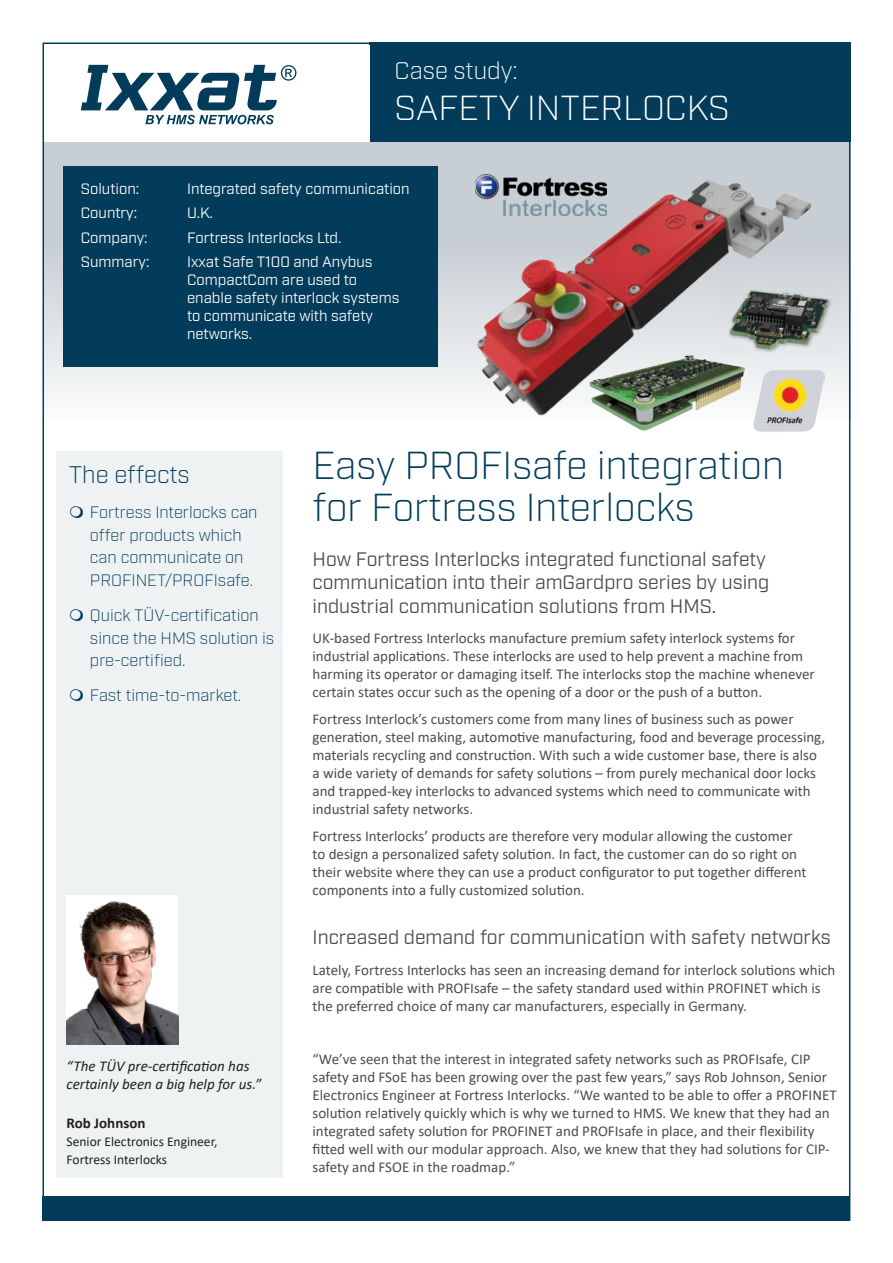
<style>
.page{position:relative;width:893px;height:1263px;background:#fff}
.page>*{position:absolute;margin:0;border:0;box-sizing:border-box;transform-origin:0 0}
.t1{font:300 39px/42px "Industry";color:#033c5b}
.White-Headline{font:300 34.8px "Industry";color:#fff}
.Gray-Box-Title{font:300 24px "Industry";letter-spacing:-.005em;color:#033c5b}
.White-SubHeadline{font:300 24px "Industry";color:#fff}
.t2{font:19.5px/23.4px "Industry";color:#4b4c4d}
.Gray-Box-Bullets{font:300 16.5px/22.5px "Industry";color:#033c5b}
.Text{font:15px/18px "Calibri";color:#4b4c4d}
.White-Box-Text{font:15px/18px "Industry";color:#fff}
.Statement{font:italic 15px/18px "Calibri";color:#231f20}
.Statement-Name_Comp{font:700 15px "Calibri";color:#231f20}
.Statement-Position{font:13.5px/18px "Calibri";color:#231f20}
</style>
<div class="page">
<div style="left:44px;top:142px;width:806px;height:277px;background:#c8cfd4"></div>
<svg style="left:46px;top:243px;width:801px;height:176px;background:#edeff1"></svg>
<div style="left:56px;top:451px;width:227px;height:726px;background:#eff2f3"></div>
<div style="left:369px;top:43px;width:481px;height:99px;background:#033c5b"></div>
<div style="left:64px;top:166px;width:374px;height:201px;background:#033c5b"></div>
<svg style="left:81px;top:65px;width:215px;height:59px"></svg>
<img style="left:817px;top:280px;width:22px;height:77px">
<img style="left:817px;top:368px;width:8px;height:51px">
<img style="left:67px;top:895px;width:111px;height:149px">
<img style="left:397px;top:174px;width:420px;height:258px">
<div style="left:43px;top:1196px;width:807px;height:24px;background:#033c5b"></div>
<p class="White-SubHeadline" style="left:395px;top:56px;width:125px">Case study:</p>
<p class="White-Headline" style="left:395px;top:87px;width:337px">SAFETY INTERLOCKS</p>
<p class="White-Box-Text" style="left:81px;top:180px;width:60px">Solution:</p>
<p class="White-Box-Text" style="left:187px;top:180px;width:224px">Integrated safety communication</p>
<p class="White-Box-Text" style="left:81px;top:204px;width:58px">Country:</p>
<p class="White-Box-Text" style="left:187px;top:204px;width:27px">U.K.</p>
<p class="White-Box-Text" style="left:81px;top:229px;width:68px">Company:</p>
<p class="White-Box-Text" style="left:187px;top:229px;width:156px">Fortress Interlocks Ltd.</p>
<p class="White-Box-Text" style="left:81px;top:253px;width:70px">Summary:</p>
<p class="White-Box-Text" style="left:187px;top:253px;width:214px">Ixxat Safe T100 and Anybus<br>CompactCom are used to enable safety interlock systems to communicate with safety networks.</p>
<p class="Gray-Box-Title" style="left:69px;top:460px;width:123px">The effects</p>
<p class="Gray-Box-Bullets" style="left:90px;top:501px;width:169px">Fortress Interlocks can offer products which can communicate on<br>PROFINET/PROFIsafe.</p>
<p class="Gray-Box-Bullets" style="left:90px;top:604px;width:186px">Quick TÜV-certification since the HMS solution is pre-certified.</p>
<p class="Gray-Box-Bullets" style="left:90px;top:684px;width:153px">Fast time-to-market.</p>
<p class="Statement" style="left:67px;top:1056px;width:196px">“The TÜV pre-certification has certainly been a big help for us.”</p>
<p class="Statement-Name_Comp" style="left:67px;top:1112px;width:80px">Rob Johnson</p>
<p class="Statement-Position" style="left:67px;top:1132px;width:153px">Senior Electronics Engineer,<br>Fortress Interlocks</p>
<h1 class="t1" style="left:313px;top:445px;width:473px">Easy PROFIsafe integration for Fortress Interlocks</h1>
<h2 class="t2" style="left:313px;top:548px;width:458px">How Fortress Interlocks integrated functional safety communication into their amGardpro series by using industrial communication solutions from HMS.</h2>
<p class="Text" style="left:313px;top:629px;width:504px">UK-based Fortress Interlocks manufacture premium safety interlock systems for industrial applications. These interlocks are used to help prevent a machine from harming its operator or damaging itself. The interlocks stop the machine whenever certain states occur such as the opening of a door or the push of a button.</p>
<p class="Text" style="left:313px;top:710px;width:514px">Fortress Interlock’s customers come from many lines of business such as power generation, steel making, automotive manufacturing, food and beverage processing, materials recycling and construction. With such a wide customer base, there is also a wide variety of demands for safety solutions – from purely mechanical door locks and trapped-key interlocks to advanced systems which need to communicate with industrial safety networks.</p>
<p class="Text" style="left:313px;top:826px;width:495px">Fortress Interlocks’ products are therefore very modular allowing the customer to design a personalized safety solution. In fact, the customer can do so right on their website where they can use a product configurator to put together different components into a fully customized solution.</p>
<h2 class="t2" style="left:313px;top:926px;width:520px">Increased demand for communication with safety networks</h2>
<p class="Text" style="left:313px;top:961px;width:524px">Lately, Fortress Interlocks has seen an increasing demand for interlock solutions which are compatible with PROFIsafe – the safety standard used within PROFINET which is the preferred choice of many car manufacturers, especially in Germany.</p>
<p class="Text" style="left:313px;top:1050px;width:526px">“We’ve seen that the interest in integrated safety networks such as PROFIsafe, CIP safety and FSoE has been growing over the past few years,” says Rob Johnson, Senior Electronics Engineer at Fortress Interlocks. “We wanted to be able to offer a PROFINET solution relatively quickly which is why we turned to HMS. We knew that they had an integrated safety solution for PROFINET and PROFIsafe in place, and their flexibility fitted well with our modular approach. Also, we knew that they had solutions for CIP&shy;safety and FSOE in the roadmap.”</p>
</div>
